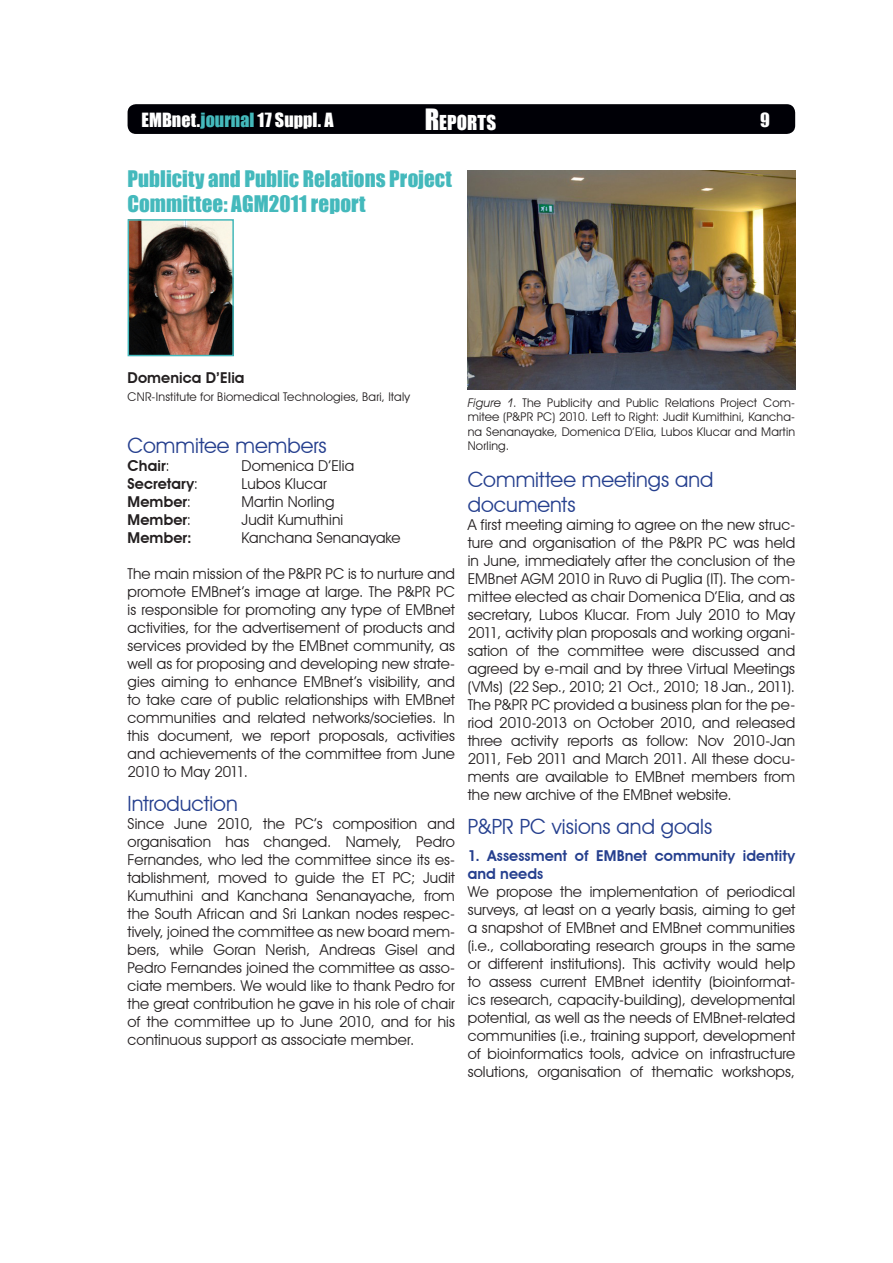
<style>
.page{position:relative;width:893px;height:1263px;background:#fff}
.page>*{position:absolute;margin:0;border:0;box-sizing:border-box;transform-origin:0 0}
._02_subtitle2{font:21px/25.2px "Avant Garde IT Cby BT";color:#253f8e}
._05_subtitle3{font:21px/25.2px "Impact";letter-spacing:.005em;color:#44b9bc}
.t1{font:18.9px "Impact";letter-spacing:.005em;color:#fff}
.t2{font:18px "Impact";letter-spacing:.005em;color:#fff}
._00_text_first{font:15px/18px "Avant Garde IT Cby BT";letter-spacing:.01em;color:#231f20;text-align:justify}
._11_subtitle4{font:600 15px/18px "Avant Garde IT Cby BT";letter-spacing:.005em;color:#253f8e}
._00_text_first-2{font:600 15px "Avant Garde IT Cby BT";letter-spacing:.005em;color:#231f20}
._08_Author{font:600 15px "Avant Garde IT Cby BT";letter-spacing:.005em;color:#231f20}
._03_legend{font:12px/14.4px "Avant Garde IT Cby BT";letter-spacing:.02em;color:#231f20;text-align:justify}
._09_Author_address{font:12px "Avant Garde IT Cby BT";letter-spacing:.015em;color:#231f20}
.s1{color:#44b9bc}
.s2{font-size:27px}
.s3{font-weight:400}
.s4{font-style:italic}
</style>
<div class="page">
<div style="left:128px;top:104px;width:667px;height:30px;background:#000006;border-radius:9px"></div>
<img style="left:131px;top:222px;width:100px;height:131px">
<div style="left:128px;top:219px;width:106px;height:137px;border:2px solid #44b9bc"></div>
<img style="left:468px;top:170px;width:327px;height:219px">
<p class="t2" style="left:142px;top:106px;width:193px">EMBnet.<span class="s1">journal</span> 17 Suppl. A</p>
<p class="t1" style="left:425px;top:108px;width:73px"><span class="s2">R</span>EPORTS</p>
<p class="t2" style="left:760px;top:106px;width:11px">9</p>
<p class="_05_subtitle3" style="left:128px;top:165px;width:326px">Publicity and Public Relations Project<br>Committee: AGM2011 report</p>
<p class="_08_Author" style="left:128px;top:368px;width:119px">Domenica D’Elia</p>
<p class="_09_Author_address" style="left:128px;top:390px;width:284px">CNR-Institute for Biomedical Technologies, Bari, Italy</p>
<p class="_02_subtitle2" style="left:128px;top:433px;width:201px">Commitee members</p>
<p class="_00_text_first-2" style="left:128px;top:457px;width:44px">Chair<span class="s3">:</span></p>
<p class="_00_text_first" style="left:242px;top:457px;width:114px">Domenica D’Elia</p>
<p class="_00_text_first-2" style="left:128px;top:475px;width:72px">Secretary<span class="s3">:</span></p>
<p class="_00_text_first" style="left:242px;top:475px;width:87px">Lubos Klucar</p>
<p class="_00_text_first-2" style="left:128px;top:493px;width:65px">Member<span class="s3">:</span></p>
<p class="_00_text_first" style="left:242px;top:493px;width:94px">Martin Norling</p>
<p class="_00_text_first-2" style="left:128px;top:511px;width:65px">Member<span class="s3">:</span></p>
<p class="_00_text_first" style="left:242px;top:511px;width:103px">Judit Kumuthini</p>
<p class="_00_text_first-2" style="left:128px;top:529px;width:66px">Member:</p>
<p class="_00_text_first" style="left:242px;top:529px;width:161px">Kanchana Senanayake</p>
<p class="_00_text_first" style="left:128px;top:565px;width:329px">The main mission of the P&amp;PR PC is to nurture and promote EMBnet’s image at large. The P&amp;PR PC is responsible for promoting any type of EMBnet activities, for the advertisement of products and services provided by the EMBnet community, as well as for proposing and developing new strate&shy;gies aiming to enhance EMBnet’s visibility, and to take care of public relationships with EMBnet communities and related networks/societies. In this document, we report proposals, activities and achievements of the committee from June 2010 to May 2011.</p>
<p class="_02_subtitle2" style="left:128px;top:791px;width:112px">Introduction</p>
<p class="_00_text_first" style="left:128px;top:814px;width:329px">Since June 2010, the PC’s composition and organisation has changed. Namely, Pedro Fernandes, who led the committee since its es&shy;tablishment, moved to guide the ET PC; Judit Kumuthini and Kanchana Senanayache, from the South African and Sri Lankan nodes respec&shy;tively, joined the committee as new board mem&shy;bers, while Goran Nerish, Andreas Gisel and Pedro Fernandes joined the committee as asso&shy;ciate members. We would like to thank Pedro for the great contribution he gave in his role of chair of the committee up to June 2010, and for his continuous support as associate member.</p>
<p class="_03_legend" style="left:468px;top:395px;width:329px"><span class="s4">Figure 1</span>. The Publicity and Public Relations Project Com&shy;mitee (P&amp;PR PC) 2010. Left to Right: Judit Kumithini, Kancha&shy;na Senanayake, Domenica D’Elia, Lubos Klucar and Martin Norling.</p>
<p class="_02_subtitle2" style="left:468px;top:467px;width:247px">Committee meetings and documents</p>
<p class="_00_text_first" style="left:468px;top:516px;width:329px">A first meeting aiming to agree on the new struc&shy;ture and organisation of the P&amp;PR PC was held in June, immediately after the conclusion of the EMBnet AGM 2010 in Ruvo di Puglia (IT). The com&shy;mittee elected as chair Domenica D’Elia, and as secretary, Lubos Klucar. From July 2010 to May 2011, activity plan proposals and working organi&shy;sation of the committee were discussed and agreed by e-mail and by three Virtual Meetings (VMs) (22 Sep., 2010; 21 Oct., 2010; 18 Jan., 2011).<br>The P&amp;PR PC provided a business plan for the pe&shy;riod 2010-2013 on October 2010, and released three activity reports as follow: Nov 2010-Jan 2011, Feb 2011 and March 2011. All these docu&shy;ments are available to EMBnet members from the new archive of the EMBnet website.</p>
<p class="_02_subtitle2" style="left:468px;top:814px;width:246px">P&amp;PR PC visions and goals</p>
<p class="_11_subtitle4" style="left:468px;top:846px;width:329px">1. Assessment of EMBnet community identity and needs</p>
<p class="_00_text_first" style="left:468px;top:882px;width:329px">We propose the implementation of periodical surveys, at least on a yearly basis, aiming to get a snapshot of EMBnet and EMBnet communities (i.e., collaborating research groups in the same or different institutions). This activity would help to assess current EMBnet identity (bioinformat&shy;ics research, capacity-building), developmental potential, as well as the needs of EMBnet-related communities (i.e., training support, development of bioinformatics tools, advice on infrastructure solutions, organisation of thematic workshops,</p>
</div>
